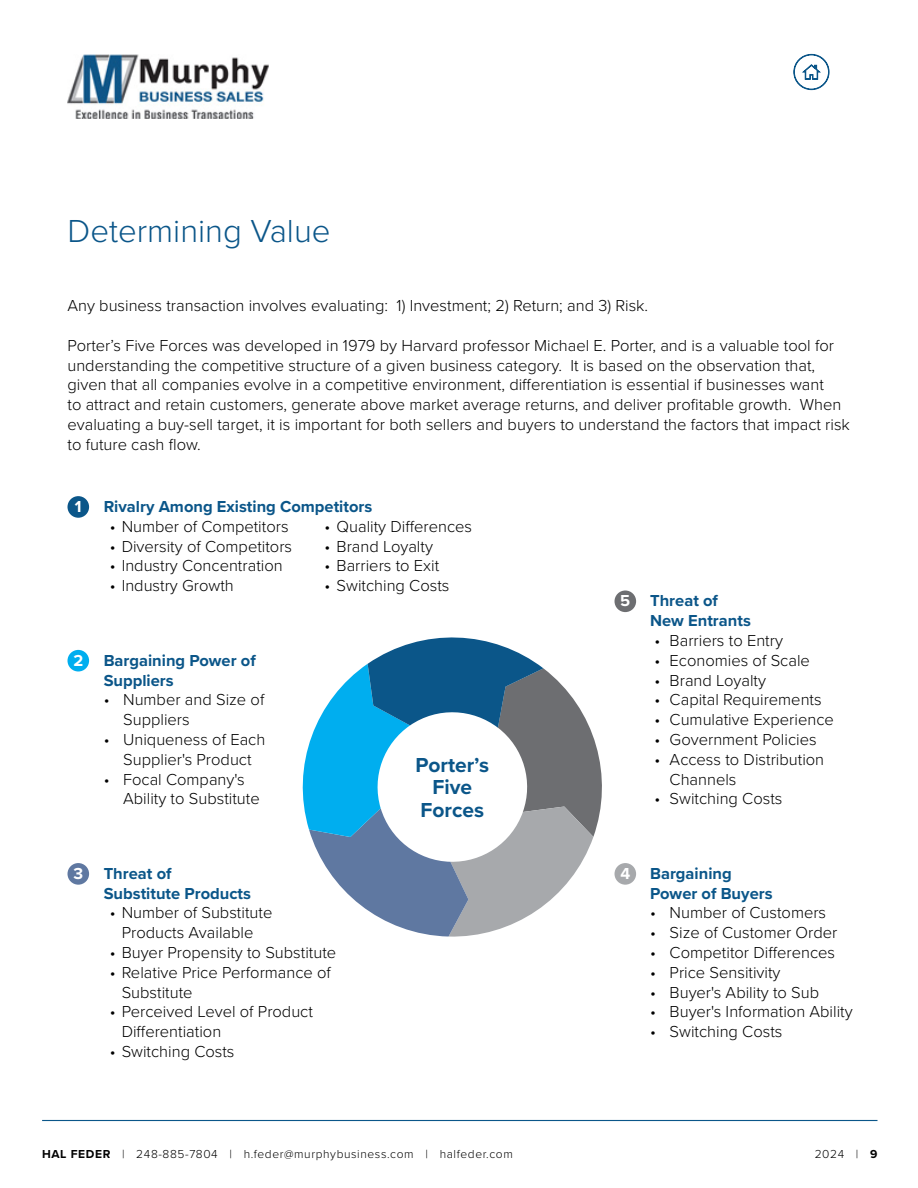
<style>
.page{position:relative;width:918px;height:1188px;background:#fff}
.page>*{position:absolute;margin:0;border:0;box-sizing:border-box;transform-origin:0 0}
.t1{font:300 33px "Proxima Nova";color:#0b5689}
.t2{font:700 21px/22.5px "Proxima Nova";color:#0b5689;text-align:center}
.t3{font:300 16.5px/19.8px "Proxima Nova";color:#000}
.t4{font:700 16.5px/19.8px "Proxima Nova";color:#0b5689}
.t5{font:700 16.5px "Proxima Nova";color:#fff}
.t6{font:300 12px "Proxima Nova";letter-spacing:.05em;color:#000}
.s1{font-weight:700}
</style>
<div class="page">
<img style="left:68px;top:54px;width:201px;height:65px">
<hr style="left:42px;top:1120px;width:835px;height:1px;background:#0b5689">
<svg style="left:793px;top:54px;width:37px;height:36px"></svg>
<div style="left:68px;top:496px;width:21px;height:22px;background:#0b5689;border-radius:50%"></div>
<div style="left:615px;top:591px;width:21px;height:21px;background:#6d6e71;border-radius:50%"></div>
<div style="left:68px;top:650px;width:21px;height:22px;background:#00aeef;border-radius:50%"></div>
<div style="left:615px;top:863px;width:21px;height:22px;background:#a7a9ac;border-radius:50%"></div>
<div style="left:68px;top:863px;width:21px;height:22px;background:#5f78a1;border-radius:50%"></div>
<svg style="left:302px;top:637px;width:300px;height:300px"></svg>
<h1 class="t1" style="left:68px;top:206px;width:265px">Determining Value</h1>
<p class="t3" style="left:68px;top:295px;width:582px">Any business transaction involves evaluating: 1) Investment; 2) Return; and 3) Risk.</p>
<p class="t3" style="left:68px;top:334px;width:784px">Porter’s Five Forces was developed in 1979 by Harvard professor Michael E. Porter, and is a valuable tool for understanding the competitive structure of a given business category. It is based on the observation that, given that all companies evolve in a competitive environment, differentiation is essential if businesses want<br>to attract and retain customers, generate above market average returns, and deliver profitable growth. When evaluating a buy-sell target, it is important for both sellers and buyers to understand the factors that impact risk to future cash flow.</p>
<p class="t5" style="left:75px;top:494px;width:8px">1</p>
<p class="t4" style="left:104px;top:496px;width:270px">Rivalry Among Existing Competitors</p>
<p class="t3" style="left:110px;top:515px;width:180px">• Number of Competitors</p>
<p class="t3" style="left:110px;top:535px;width:184px">• Diversity of Competitors</p>
<p class="t3" style="left:110px;top:555px;width:175px">• Industry Concentration</p>
<p class="t3" style="left:110px;top:575px;width:126px">• Industry Growth</p>
<p class="t3" style="left:325px;top:515px;width:149px">• Quality Differences</p>
<p class="t3" style="left:325px;top:535px;width:110px">• Brand Loyalty</p>
<p class="t3" style="left:325px;top:555px;width:116px">• Barriers to Exit</p>
<p class="t3" style="left:325px;top:575px;width:126px">• Switching Costs</p>
<p class="t5" style="left:73px;top:648px;width:11px">2</p>
<p class="t4" style="left:104px;top:650px;width:154px">Bargaining Power of<br>Suppliers</p>
<p class="t3" style="left:123px;top:689px;width:143px;text-indent:-20px">• Number and Size of<br>Suppliers</p>
<p class="t3" style="left:104px;top:729px;width:163px;text-align:center">• Uniqueness of Each<br>Supplier's Product</p>
<p class="t3" style="left:123px;top:768px;width:138px;text-indent:-20px">• Focal Company's<br>Ability to Substitute</p>
<p class="t2" style="left:416px;top:753px;width:75px">Porter’s<br>Five<br>Forces</p>
<p class="t5" style="left:620px;top:589px;width:12px">5</p>
<p class="t5" style="left:73px;top:861px;width:11px">3</p>
<p class="t5" style="left:620px;top:861px;width:11px">4</p>
<p class="t4" style="left:104px;top:863px;width:149px">Threat of<br>Substitute Products</p>
<p class="t3" style="left:110px;top:902px;width:164px;text-align:center">• Number of Substitute<br>Products Available</p>
<p class="t3" style="left:110px;top:942px;width:228px">• Buyer Propensity to Substitute</p>
<p class="t3" style="left:122px;top:962px;width:211px;text-indent:-12px">• Relative Price Performance of<br>Substitute</p>
<p class="t3" style="left:122px;top:1001px;width:193px;text-indent:-12px">• Perceived Level of Product<br>Differentiation</p>
<p class="t3" style="left:110px;top:1041px;width:126px">• Switching Costs</p>
<p class="t4" style="left:650px;top:591px;width:102px">Threat of<br>New Entrants</p>
<p class="t3" style="left:655px;top:630px;width:130px">• Barriers to Entry</p>
<p class="t3" style="left:655px;top:649px;width:157px">• Economies of Scale</p>
<p class="t3" style="left:655px;top:669px;width:113px">• Brand Loyalty</p>
<p class="t3" style="left:655px;top:689px;width:169px">• Capital Requirements</p>
<p class="t3" style="left:655px;top:709px;width:181px">• Cumulative Experience</p>
<p class="t3" style="left:655px;top:729px;width:163px">• Government Policies</p>
<p class="t3" style="left:670px;top:748px;width:156px;text-indent:-15px">• Access to Distribution<br>Channels</p>
<p class="t3" style="left:655px;top:788px;width:129px">• Switching Costs</p>
<p class="t4" style="left:650px;top:863px;width:124px">Bargaining<br>Power of Buyers</p>
<p class="t3" style="left:650px;top:902px;width:178px">• Number of Customers</p>
<p class="t3" style="left:650px;top:922px;width:189px">• Size of Customer Order</p>
<p class="t3" style="left:650px;top:942px;width:186px">• Competitor Differences</p>
<p class="t3" style="left:650px;top:962px;width:132px">• Price Sensitivity</p>
<p class="t3" style="left:650px;top:981px;width:171px">• Buyer's Ability to Sub</p>
<p class="t3" style="left:650px;top:1001px;width:204px">• Buyer's Information Ability</p>
<p class="t3" style="left:650px;top:1021px;width:134px">• Switching Costs</p>
<p class="t6" style="left:42px;top:1145px;width:472px"><span class="s1">HAL FEDER</span> | 248-885-7804 | h.feder@murphybusiness.com | halfeder.com</p>
<p class="t6" style="left:815px;top:1145px;width:64px">2024 | <span class="s1">9</span></p>
</div>
